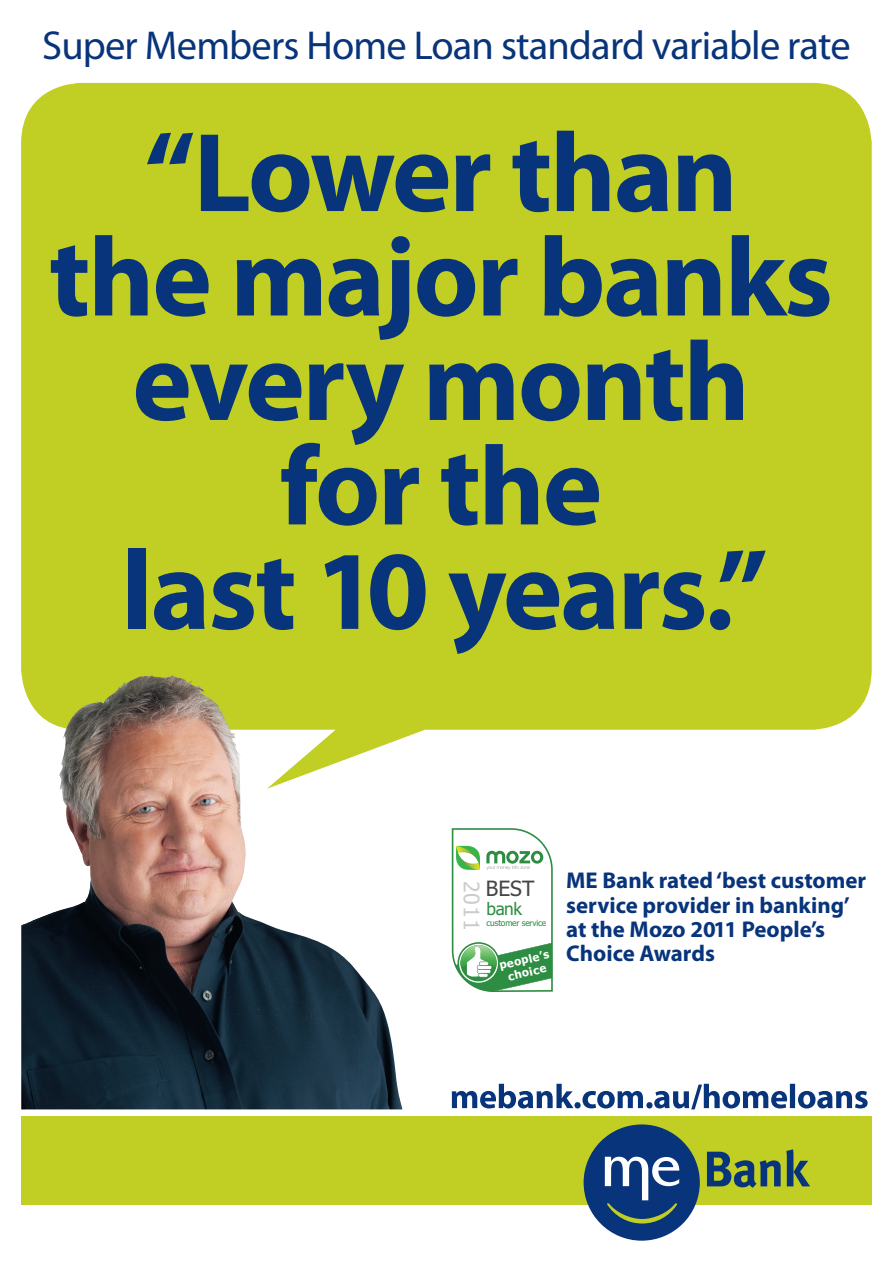
<style>
.page{position:relative;width:893px;height:1263px;background:#fff}
.page>*{position:absolute;margin:0;border:0;box-sizing:border-box;transform-origin:0 0}
.t1{font:700 113.1px/104.4px "Myriad Pro";letter-spacing:-.02em;color:#08347b;text-align:center}
.t2{font:40.5px "Myriad Pro";letter-spacing:-.02em;color:#08347b}
.t3{font:700 22.8px/24.3px "Myriad Pro";color:#08347b}
.t4{font:21.45px "Tahoma";color:#cccccb}
.t5{font:21.15px "Tahoma";color:#454646}
.t6{font:17.25px "Tahoma";color:#2d8d42}
.t7{font:700 11.4px/12.9px "Tahoma";color:#fff;text-align:center}
.t8{font:8.4px "Tahoma";letter-spacing:-.025em;color:#2d8d42}
</style>
<div class="page">
<div style="left:21px;top:83px;width:851px;height:656px;background:#c1ce23"></div>
<div style="left:21px;top:1116px;width:851px;height:88px;background:#c1ce23"></div>
<svg style="left:707px;top:1149px;width:103px;height:39px"></svg>
<div style="left:584px;top:1124px;width:116px;height:117px;background:#08347b;border-radius:50%"></div>
<svg style="left:605px;top:1156px;width:74px;height:67px"></svg>
<svg style="left:452px;top:1084px;width:416px;height:25px"></svg>
<img style="left:21px;top:675px;width:381px;height:434px">
<svg style="left:452px;top:828px;width:101px;height:164px"></svg>
<h2 class="t2" style="left:42px;top:21px;width:810px">Super Members Home Loan standard variable rate</h2>
<h1 class="t1" style="left:49px;top:117px;width:786px">“Lower than the major banks every month for the<br>last 10 years.”</h1>
<p class="t5" style="left:486px;top:874px;width:50px">BEST</p>
<p class="t6" style="left:487px;top:897px;width:37px">bank</p>
<p class="t8" style="left:487px;top:917px;width:61px">customer service</p>
<p class="t4" style="left:486px;top:881px;width:51px;rotate:90deg">2011</p>
<p class="t7" style="left:498px;top:958px;width:52px;rotate:-13deg">people’s choice</p>
<p class="t3" style="left:566px;top:868px;width:301px">ME Bank rated ‘best customer service provider in banking’ at the Mozo 2011 People’s<br>Choice Awards</p>
</div>
